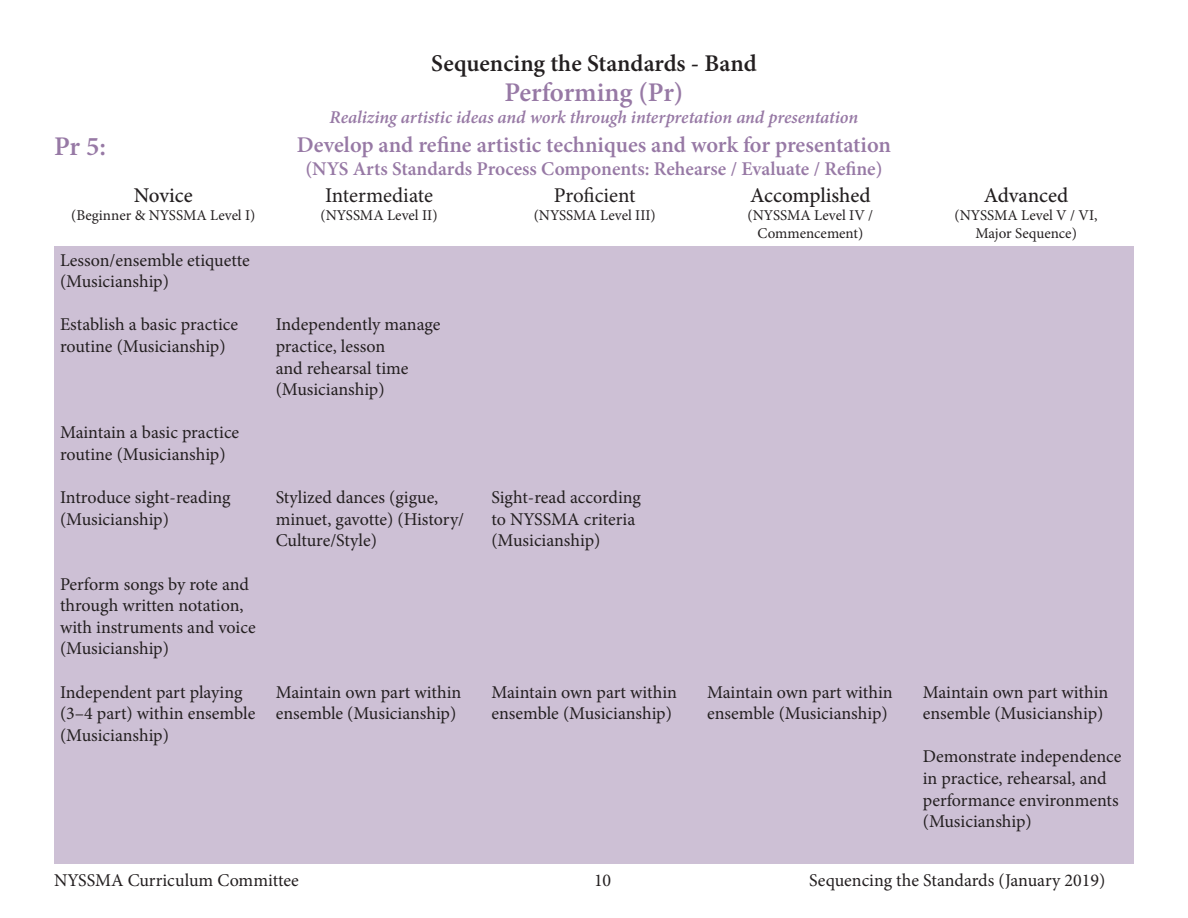
<style>
.page{position:relative;width:1188px;height:918px;background:#fff}
.page>*{position:absolute;margin:0;border:0;box-sizing:border-box;transform-origin:0 0}
.t1{font:600 27px "Minion Pro";letter-spacing:-.01em;color:#9779a5}
.t2{font:600 24px "Minion Pro";color:#231f20}
.t3{font:600 22.5px "Minion Pro";color:#9779a5}
.t4{font:500 21px "Minion Pro";letter-spacing:-.005em;color:#231f20}
.t5{font:21px "Minion Pro";letter-spacing:-.005em;color:#231f20}
.t6{font:600 19.5px "Minion Pro";letter-spacing:-.005em;color:#9779a5}
.t7{font:18px/21.6px "Minion Pro";color:#231f20}
.t8{font:italic 600 18px "Minion Pro";letter-spacing:-.005em;color:#9779a5}
.t9{font:15px "Minion Pro";color:#231f20}
</style>
<div class="page">
<div style="left:54px;top:247px;width:1080px;height:617px;background:#cdc0d5"></div>
<p class="t1" style="left:54px;top:128px;width:54px">Pr 5:</p>
<p class="t4" style="left:134px;top:181px;width:60px">Novice</p>
<p class="t9" style="left:71px;top:205px;width:186px">(Beginner &amp; NYSSMA Level I)</p>
<p class="t7" style="left:60px;top:249px;width:191px">Lesson/ensemble etiquette (Musicianship)</p>
<p class="t7" style="left:60px;top:314px;width:180px">Establish a basic practice routine (Musicianship)</p>
<p class="t7" style="left:60px;top:422px;width:181px">Maintain a basic practice routine (Musicianship)</p>
<p class="t7" style="left:60px;top:487px;width:172px">Introduce sight-reading (Musicianship)</p>
<p class="t7" style="left:60px;top:573px;width:197px">Perform songs by rote and through written notation, with instruments and voice (Musicianship)</p>
<p class="t7" style="left:60px;top:681px;width:197px">Independent part playing (3–4 part) within ensemble (Musicianship)</p>
<p class="t2" style="left:431px;top:47px;width:327px">Sequencing the Standards - Band</p>
<p class="t1" style="left:505px;top:74px;width:180px">Performing (Pr)</p>
<p class="t8" style="left:330px;top:104px;width:530px">Realizing artistic ideas and work through interpretation and presentation</p>
<p class="t3" style="left:297px;top:129px;width:596px">Develop and refine artistic techniques and work for presentation</p>
<p class="t6" style="left:305px;top:155px;width:579px">(NYS Arts Standards Process Components: Rehearse / Evaluate / Refine)</p>
<p class="t5" style="left:325px;top:181px;width:109px">Intermediate</p>
<p class="t9" style="left:321px;top:205px;width:119px">(NYSSMA Level II)</p>
<p class="t5" style="left:554px;top:181px;width:83px">Proficient</p>
<p class="t9" style="left:534px;top:205px;width:124px">(NYSSMA Level III)</p>
<p class="t7" style="left:276px;top:314px;width:166px">Independently manage practice, lesson<br>and rehearsal time (Musicianship)</p>
<p class="t7" style="left:276px;top:487px;width:190px">Stylized dances (gigue, minuet, gavotte) (History/<br>Culture/Style)</p>
<p class="t7" style="left:491px;top:487px;width:151px">Sight-read according to NYSSMA criteria (Musicianship)</p>
<p class="t4" style="left:750px;top:181px;width:122px">Accomplished</p>
<p class="t9" style="left:748px;top:205px;width:127px">(NYSSMA Level IV /</p>
<p class="t9" style="left:758px;top:223px;width:107px">Commencement)</p>
<p class="t4" style="left:984px;top:181px;width:86px">Advanced</p>
<p class="t9" style="left:955px;top:205px;width:145px">(NYSSMA Level V / VI,</p>
<p class="t9" style="left:975px;top:223px;width:103px">Major Sequence)</p>
<p class="t7" style="left:276px;top:681px;width:187px">Maintain own part within ensemble (Musicianship)</p>
<p class="t7" style="left:491px;top:681px;width:187px">Maintain own part within ensemble (Musicianship)</p>
<p class="t7" style="left:707px;top:681px;width:187px">Maintain own part within ensemble (Musicianship)</p>
<p class="t7" style="left:923px;top:681px;width:187px">Maintain own part within ensemble (Musicianship)</p>
<p class="t7" style="left:923px;top:746px;width:200px">Demonstrate independence in practice, rehearsal, and performance environments (Musicianship)</p>
<p class="t7" style="left:54px;top:870px;width:246px">NYSSMA Curriculum Committee</p>
<p class="t7" style="left:594px;top:870px;width:19px">10</p>
<p class="t7" style="left:809px;top:870px;width:298px">Sequencing the Standards (January 2019)</p>
</div>
